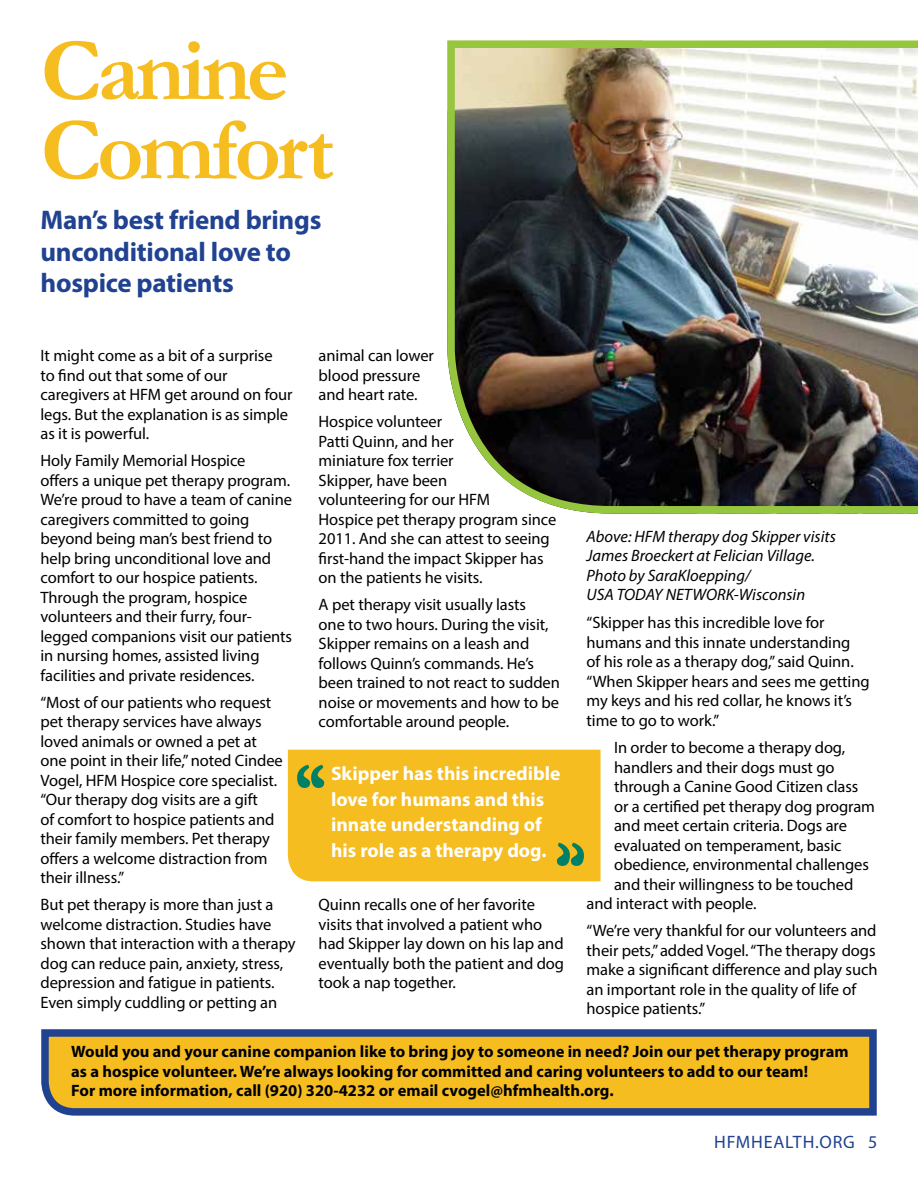
<style>
.page{position:relative;width:918px;height:1188px;background:#fff}
.page>*{position:absolute;margin:0;border:0;box-sizing:border-box;transform-origin:0 0}
.t1{font:700 90px/79.5px "Garamond";letter-spacing:-.05em;color:#f6bd20}
.t2{font:700 27px/31.5px "Myriad Pro";letter-spacing:-.01em;color:#204291}
.t3{font:700 19.5px/25.5px "Myriad Pro";color:#fff}
.t4{font:18px "Myriad Pro";letter-spacing:.045em;color:#204291}
.t5{font:16.5px/19.5px "Myriad Pro";letter-spacing:-.005em;color:#000}
.t6{font:700 16.5px/19.5px "Myriad Pro";color:#000}
.t7{font:italic 16.5px/19.5px "Myriad Pro";color:#000}
.s1{color:#25408f}
</style>
<div class="page">
<img style="left:447px;top:40px;width:471px;height:474px">
<div style="left:288px;top:750px;width:313px;height:131px;background:#f6bd20"></div>
<svg style="left:41px;top:1029px;width:836px;height:87px;background:#cea637"></svg>
<h1 class="t1" style="left:40px;top:32px;width:295px">Canine<br>Comfort</h1>
<h2 class="t2" style="left:40px;top:203px;width:282px">Man’s best friend brings unconditional love to hospice patients</h2>
<p class="t5" style="left:40px;top:345px;width:254px">It might come as a bit of a surprise<br>to find out that some of our caregivers at HFM get around on four legs. But the explanation is as simple as it is powerful.</p>
<p class="t5" style="left:40px;top:451px;width:253px">Holy Family Memorial Hospice<br>offers a unique pet therapy program.<br>We’re proud to have a team of canine caregivers committed to going beyond being man’s best friend to help bring unconditional love and comfort to our hospice patients.<br>Through the program, hospice volunteers and their furry, four&shy;legged companions visit our patients in nursing homes, assisted living facilities and private residences.</p>
<p class="t5" style="left:40px;top:692px;width:244px">“Most of our patients who request pet therapy services have always loved animals or owned a pet at one point in their life,” noted Cindee<br>Vogel, HFM Hospice core specialist. “Our therapy dog visits are a gift<br>of comfort to hospice patients and their family members. Pet therapy offers a welcome distraction from their illness.”</p>
<p class="t5" style="left:40px;top:895px;width:257px">But pet therapy is more than just a welcome distraction. Studies have shown that interaction with a therapy dog can reduce pain, anxiety, stress, depression and fatigue in patients.<br>Even simply cuddling or petting an</p>
<p class="t5" style="left:319px;top:346px;width:117px">animal can lower blood pressure and heart rate.</p>
<p class="t5" style="left:319px;top:412px;width:239px">Hospice volunteer<br>Patti Quinn, and her<br>miniature fox terrier<br>Skipper, have been<br>volunteering for our HFM<br>Hospice pet therapy program since<br>2011. And she can attest to seeing first-hand the impact Skipper has on the patients he visits.</p>
<p class="t5" style="left:319px;top:595px;width:243px">A pet therapy visit usually lasts<br>one to two hours. During the visit,<br>Skipper remains on a leash and follows Quinn’s commands. He’s been trained to not react to sudden noise or movements and how to be comfortable around people.</p>
<p class="t3" style="left:331px;top:760px;width:231px">Skipper has this incredible love for humans and this innate understanding of his role as a therapy dog.</p>
<p class="t5" style="left:319px;top:895px;width:247px">Quinn recalls one of her favorite visits that involved a patient who had Skipper lay down on his lap and eventually both the patient and dog took a nap together.</p>
<p class="t7" style="left:587px;top:526px;width:251px">Above: HFM therapy dog Skipper visits<br>James Broeckert at Felician Village.<br>Photo by SaraKloepping/<br>USA TODAY NETWORK-Wisconsin</p>
<p class="t5" style="left:587px;top:613px;width:285px">“Skipper has this incredible love for humans and this innate understanding<br>of his role as a therapy dog,” said Quinn. “When Skipper hears and sees me getting my keys and his red collar, he knows it’s time to go to work.”</p>
<p class="t5" style="left:614px;top:737px;width:233px">I n order to become a therapy dog,</p>
<p class="t5" style="left:614px;top:757px;width:222px">handlers and their dogs must go</p>
<p class="t5" style="left:614px;top:776px;width:246px">through a Canine Good Citizen class</p>
<p class="t5" style="left:614px;top:796px;width:263px">or a certified pet therapy dog program</p>
<p class="t5" style="left:614px;top:815px;width:234px">and meet certain criteria. Dogs are</p>
<p class="t5" style="left:614px;top:835px;width:229px">evaluated on temperament, basic</p>
<p class="t5" style="left:614px;top:855px;width:256px">obedience, environmental challenges</p>
<p class="t5" style="left:614px;top:874px;width:241px">and their willingness to be touched</p>
<p class="t5" style="left:587px;top:894px;width:171px">and interact with people.</p>
<p class="t5" style="left:587px;top:921px;width:292px">“We’re very thankful for our volunteers and their pets,” added Vogel. “The therapy dogs make a significant difference and play such an important role in the quality of life of hospice patients.”</p>
<p class="t6" style="left:71px;top:1042px;width:779px">Would you and your canine companion like to bring joy to someone in need? Join our pet therapy program as a hospice volunteer. We’re always looking for committed and caring volunteers to add to our team!<br>For more information, call (920) 320-4232 or email cvogel@hfmhealth.org.</p>
<p class="t4" style="left:714px;top:1130px;width:165px">hfmhealth.org <span class="s1">5</span></p>
</div>
